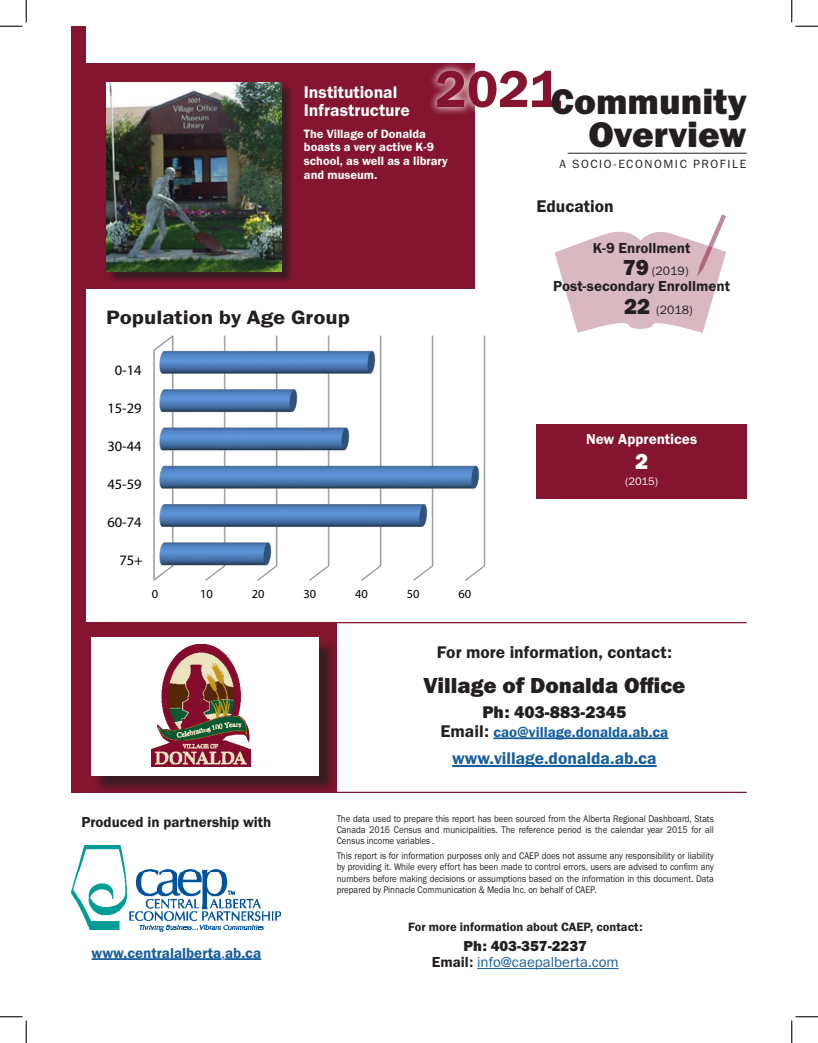
<style>
.page{position:relative;width:818px;height:1043px;background:#fff}
.page>*{position:absolute;margin:0;border:0;box-sizing:border-box;transform-origin:0 0}
.t1{font:53.5px "Franklin Gothic URW Dem";color:#84142f}
.t2{font:36.88px "Franklin Gothic URW Hea";color:#231f20}
.t3{font:22.5px "Franklin Gothic URW Hea";color:#231f20}
.t4{font:22.5px "Franklin Gothic URW Hea";color:#fff}
.t5{font:20px "Franklin Gothic URW Dem";color:#231f20;scale:1.13 1}
.t6{font:17.5px "Franklin Gothic URW Dem";color:#231f20}
.t7{font:17.5px/18.8px "Franklin Gothic URW Dem";color:#fff}
.t8{font:17.5px "Franklin Gothic URW Dem";color:#175d9e}
.t9{font:17.5px "Franklin Gothic URW Hea";color:#231f20}
.t10{font:15px "Franklin Gothic URW Dem";color:#231f20}
.t11{font:15px "Franklin Gothic URW Dem";color:#175d9e}
.t12{font:15px "Franklin Gothic URW Boo";color:#175d9e}
.t13{font:15px "Franklin Gothic URW Hea";color:#231f20}
.t14{font:15px "Franklin Gothic URW Dem";color:#fff}
.t15{font:14.38px "Myriad Pro";letter-spacing:-.015em;color:#000}
.t16{font:12.5px/13.8px "Franklin Gothic URW Dem";color:#fff}
.t17{font:12.5px "Franklin Gothic URW Dem";color:#231f20}
.t18{font:12.5px "Franklin Gothic URW Boo";color:#231f20}
.t19{font:12.38px "Myriad Pro";letter-spacing:-.015em;color:#000}
.t20{font:12.25px "Franklin Gothic URW Boo";letter-spacing:.13em;color:#231f20}
.t21{font:11.25px "Franklin Gothic URW Boo";color:#fff}
.t22{font:10px/11.2px "Franklin Gothic URW Boo";color:#231f20;text-align:justify;scale:.89 1}
.s1{font-family:"Franklin Gothic URW Hea";font-size:22.5px}
.s2{font-family:"Franklin Gothic URW Boo"}
.s3{font-size:17.5px;color:#231f20}
.s4{font-family:"Franklin Gothic URW Dem";color:#231f20}
</style>
<div class="page">
<div style="left:71px;top:26px;width:15px;height:733px;background:#84142f"></div>
<hr style="left:493px;top:737px;width:175px;height:2px;background:#175d9e">
<hr style="left:452px;top:765px;width:204px;height:2px;background:#175d9e">
<div style="left:71px;top:622px;width:266px;height:170px;background:#84142f"></div>
<hr style="left:71px;top:791px;width:675px;height:2px;background:#84142f">
<div style="left:93px;top:639px;width:244px;height:155px;background:#231f20;opacity:.75"></div>
<div style="left:91px;top:637px;width:228px;height:139px;background:#fff"></div>
<img style="left:151px;top:644px;width:100px;height:122px">
<img style="left:71px;top:845px;width:209px;height:86px">
<div style="left:81px;top:64px;width:394px;height:225px;background:#84142f"></div>
<hr style="left:477px;top:968px;width:141px;height:1px;background:#175d9e">
<hr style="left:91px;top:958px;width:130px;height:1px;background:#175d9e">
<hr style="left:225px;top:958px;width:36px;height:1px;background:#175d9e">
<hr style="left:331px;top:622px;width:415px;height:1px;background:#84142f">
<div style="left:108px;top:84px;width:185px;height:199px;background:#231f20;opacity:.75"></div>
<img style="left:106px;top:82px;width:175px;height:190px">
<svg style="left:554px;top:214px;width:172px;height:119px"></svg>
<div style="left:427px;top:61px;width:328px;height:117px;background:#fff"></div>
<hr style="left:567px;top:153px;width:179px;height:1px;background:#231f20">
<div style="left:536px;top:424px;width:210px;height:75px;background:#84142f"></div>
<svg style="left:153px;top:335px;width:333px;height:246px"></svg>
<svg style="left:0;top:0;width:27px;height:27px"></svg>
<svg style="left:0;top:1016px;width:27px;height:26px"></svg>
<svg style="left:791px;top:0;width:27px;height:27px"></svg>
<svg style="left:791px;top:1016px;width:27px;height:26px"></svg>
<p class="t1" style="left:435px;top:56px;width:127px">2021</p>
<p class="t7" style="left:304px;top:82px;width:108px">Institutional<br>Infrastructure</p>
<p class="t16" style="left:304px;top:126px;width:145px">The Village of Donalda boasts a very active K-9 school, as well as a library and museum.</p>
<p class="t2" style="left:550px;top:78px;width:197px">Community</p>
<p class="t2" style="left:588px;top:111px;width:160px">Overview</p>
<p class="t20" style="left:559px;top:156px;width:189px">A SOCIO-ECONOMIC PROFILE</p>
<p class="t5" style="left:106px;top:305px;width:217px">Population by Age Group</p>
<p class="t15" style="left:115px;top:361px;width:28px">0-14</p>
<p class="t15" style="left:108px;top:399px;width:35px">15-29</p>
<p class="t15" style="left:108px;top:437px;width:35px">30-44</p>
<p class="t15" style="left:108px;top:475px;width:35px">45-59</p>
<p class="t15" style="left:108px;top:513px;width:35px">60-74</p>
<p class="t15" style="left:119px;top:551px;width:25px">75+</p>
<p class="t19" style="left:152px;top:586px;width:8px">0</p>
<p class="t19" style="left:200px;top:586px;width:14px">10</p>
<p class="t19" style="left:252px;top:586px;width:14px">20</p>
<p class="t19" style="left:303px;top:586px;width:14px">30</p>
<p class="t19" style="left:355px;top:586px;width:14px">40</p>
<p class="t19" style="left:407px;top:586px;width:14px">50</p>
<p class="t19" style="left:458px;top:586px;width:14px">60</p>
<p class="t6" style="left:536px;top:195px;width:79px">Education</p>
<p class="t10" style="left:592px;top:238px;width:99px">K-9 Enrollment</p>
<p class="t18" style="left:622px;top:263px;width:68px"><span class="s1">79</span> (2019)</p>
<p class="t10" style="left:553px;top:277px;width:178px">Post-secondary Enrollment</p>
<p class="t18" style="left:624px;top:302px;width:70px"><span class="s1">22</span> (2018)</p>
<p class="t14" style="left:586px;top:430px;width:113px">New Apprentices</p>
<p class="t4" style="left:635px;top:447px;width:15px">2</p>
<p class="t21" style="left:625px;top:474px;width:34px">(2015)</p>
<p class="t10" style="left:81px;top:813px;width:191px">Produced in partnership with</p>
<p class="t11" style="left:91px;top:943px;width:171px">www.centralalberta<span class="s2">.</span>ab.ca</p>
<p class="t6" style="left:437px;top:641px;width:236px">For more information, contact:</p>
<p class="t3" style="left:423px;top:670px;width:263px">Village of Donalda Office</p>
<p class="t9" style="left:482px;top:700px;width:145px">Ph: 403-883-2345</p>
<p class="t11" style="left:440px;top:722px;width:229px"><span class="s3">Email:</span> cao@village.donalda.ab.ca</p>
<p class="t8" style="left:452px;top:747px;width:206px">www.village.donalda.ab.ca</p>
<p class="t22" style="left:337px;top:812px;width:425px">The data used to prepare this report has been sourced from the Alberta Regional Dashboard, Stats Canada 2016 Census and municipalities. The reference period is the calendar year 2015 for all Census income variables .</p>
<p class="t22" style="left:337px;top:850px;width:425px">This report is for information purposes only and CAEP does not assume any responsibility or liability by providing it. While every effort has been made to control errors, users are advised to confirm any numbers before making decisions or assumptions based on the information in this document. Data prepared by Pinnacle Communication &amp; Media Inc. on behalf of CAEP.</p>
<p class="t17" style="left:408px;top:918px;width:236px">For more information about CAEP, contact:</p>
<p class="t13" style="left:463px;top:936px;width:125px">Ph: 403-357-2237</p>
<p class="t12" style="left:432px;top:952px;width:188px"><span class="s4">Email:</span> info@caepalberta.com</p>
</div>
